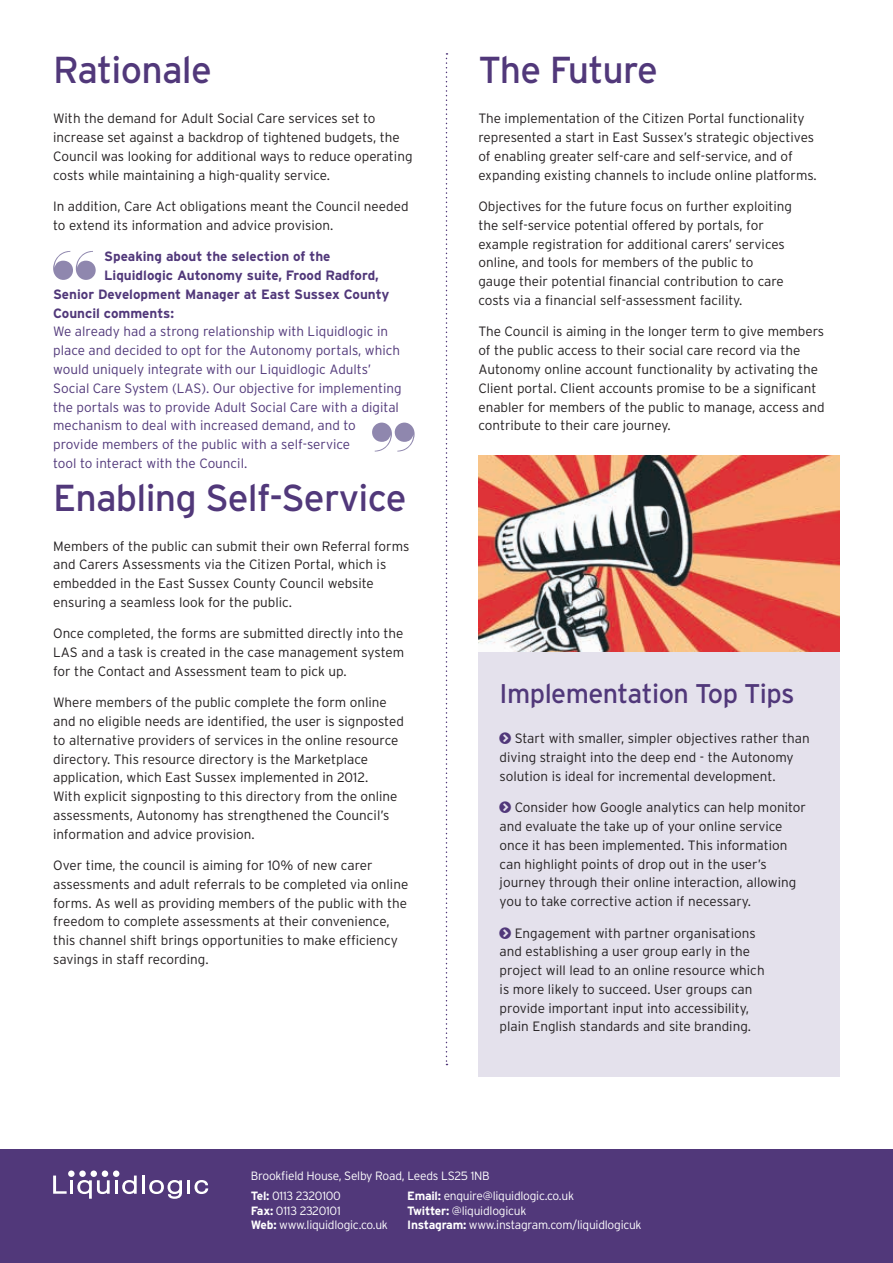
<style>
.page{position:relative;width:893px;height:1263px;background:#fff}
.page>*{position:absolute;margin:0;border:0;box-sizing:border-box;transform-origin:0 0}
.t1{font:37.5px "Interstate";letter-spacing:-.02em;color:#51387a}
.t2{font:27px "Interstate";letter-spacing:-.02em;color:#51387a}
.t3{font:300 13.5px/18.8px "Interstate";color:#231f20}
.t4{font:300 13.5px/18.8px "Interstate";color:#51387a}
.t5{font:700 13.5px "Interstate";color:#51387a}
.t6{font:300 12px/14.4px "Interstate";letter-spacing:-.02em;color:#fff}
.s1{font-weight:700}
</style>
<div class="page">
<div style="left:0;top:1149px;width:893px;height:114px;background:#51387a"></div>
<svg style="left:53px;top:1175px;width:14px;height:19px"></svg>
<hr style="left:70px;top:1180px;width:3px;height:14px;background:#fff">
<hr style="left:115px;top:1180px;width:3px;height:14px;background:#fff">
<svg style="left:122px;top:1175px;width:15px;height:19px"></svg>
<hr style="left:142px;top:1175px;width:3px;height:19px;background:#fff">
<svg style="left:149px;top:1180px;width:33px;height:19px"></svg>
<hr style="left:187px;top:1180px;width:3px;height:14px;background:#fff">
<svg style="left:194px;top:1180px;width:14px;height:14px"></svg>
<div style="left:68px;top:1170px;width:7px;height:7px;background:#fff;border-radius:50%"></div>
<div style="left:79px;top:1170px;width:7px;height:7px;background:#fff;border-radius:50%"></div>
<div style="left:91px;top:1170px;width:6px;height:7px;background:#fff;border-radius:50%"></div>
<div style="left:102px;top:1170px;width:6px;height:7px;background:#fff;border-radius:50%"></div>
<div style="left:113px;top:1170px;width:6px;height:7px;background:#fff;border-radius:50%"></div>
<svg style="left:77px;top:1180px;width:33px;height:19px"></svg>
<div style="left:478px;top:652px;width:362px;height:425px;background:#e4e1ec"></div>
<svg style="left:446px;top:53px;width:1px;height:1012px"></svg>
<svg style="left:53px;top:251px;width:43px;height:29px"></svg>
<svg style="left:372px;top:423px;width:43px;height:29px"></svg>
<img style="left:478px;top:456px;width:362px;height:196px">
<h1 class="t1" style="left:53px;top:49px;width:160px">Rationale</h1>
<p class="t3" style="left:53px;top:109px;width:361px">With the demand for Adult Social Care services set to increase set against a backdrop of tightened budgets, the Council was looking for additional ways to reduce operating costs while maintaining a high-quality service.</p>
<p class="t3" style="left:53px;top:197px;width:357px">In addition, Care Act obligations meant the Council needed to extend its information and advice provision.</p>
<p class="t5" style="left:104px;top:249px;width:228px">Speaking about the selection of the</p>
<p class="t5" style="left:104px;top:268px;width:276px">Liquidlogic Autonomy suite, Frood Radford,</p>
<p class="t5" style="left:53px;top:287px;width:338px">Senior Development Manager at East Sussex County</p>
<p class="t5" style="left:53px;top:305px;width:123px">Council comments:</p>
<p class="t4" style="left:53px;top:322px;width:350px">We already had a strong relationship with Liquidlogic in place and decided to opt for the Autonomy portals, which would uniquely integrate with our Liquidlogic Adults’ Social Care System (LAS). Our objective for implementing the portals was to provide Adult Social Care with a digital mechanism to deal with increased demand, and to provide members of the public with a self-service<br>tool to interact with the Council.</p>
<h1 class="t1" style="left:53px;top:476px;width:355px">Enabling Self-Service</h1>
<p class="t3" style="left:53px;top:536px;width:358px">Members of the public can submit their own Referral forms and Carers Assessments via the Citizen Portal, which is embedded in the East Sussex County Council website ensuring a seamless look for the public.</p>
<p class="t3" style="left:53px;top:624px;width:352px;text-align:justify">Once completed, the forms are submitted directly into the LAS and a task is created in the case management system for the Contact and Assessment team to pick up.</p>
<p class="t3" style="left:53px;top:693px;width:352px">Where members of the public complete the form online and no eligible needs are identified, the user is signposted to alternative providers of services in the online resource directory. This resource directory is the Marketplace application, which East Sussex implemented in 2012.<br>With explicit signposting to this directory from the online assessments, Autonomy has strengthened the Council’s information and advice provision.</p>
<p class="t3" style="left:53px;top:856px;width:357px">Over time, the council is aiming for 10% of new carer assessments and adult referrals to be completed via online forms. As well as providing members of the public with the freedom to complete assessments at their convenience, this channel shift brings opportunities to make efficiency savings in staff recording.</p>
<h1 class="t1" style="left:478px;top:49px;width:181px">The Future</h1>
<p class="t3" style="left:478px;top:109px;width:340px">The implementation of the Citizen Portal functionality represented a start in East Sussex’s strategic objectives of enabling greater self-care and self-service, and of expanding existing channels to include online platforms.</p>
<p class="t3" style="left:478px;top:197px;width:315px">Objectives for the future focus on further exploiting the self-service potential offered by portals, for example registration for additional carers’ services online, and tools for members of the public to gauge their potential financial contribution to care costs via a financial self-assessment facility.</p>
<p class="t3" style="left:478px;top:322px;width:348px">The Council is aiming in the longer term to give members of the public access to their social care record via the Autonomy online account functionality by activating the Client portal. Client accounts promise to be a significant enabler for members of the public to manage, access and contribute to their care journey.</p>
<h2 class="t2" style="left:500px;top:679px;width:296px">Implementation Top Tips</h2>
<p class="t3" style="left:500px;top:729px;width:312px;text-indent:15px">Start with smaller, simpler objectives rather than diving straight into the deep end - the Autonomy solution is ideal for incremental development.</p>
<p class="t3" style="left:500px;top:798px;width:308px;text-indent:15px">Consider how Google analytics can help monitor and evaluate the take up of your online service once it has been implemented. This information can highlight points of drop out in the user’s journey through their online interaction, allowing you to take corrective action if necessary.</p>
<p class="t3" style="left:500px;top:923px;width:266px;text-indent:15px">Engagement with partner organisations and establishing a user group early in the project will lead to an online resource which is more likely to succeed. User groups can provide important input into accessibility, plain English standards and site branding.</p>
<p class="t6" style="left:251px;top:1166px;width:240px;line-height:20.2px">Brookfield House, Selby Road, Leeds LS25 1NB<br><span class="s1">Tel:</span> 0113 2320100</p>
<p class="t6" style="left:251px;top:1203px;width:139px"><span class="s1">Fax:</span> 0113 2320101<br><span class="s1">Web:</span> www.liquidlogic.co.uk</p>
<p class="t6" style="left:407px;top:1189px;width:236px"><span class="s1">Email:</span> enquire@liquidlogic.co.uk<br><span class="s1">Twitter:</span> @liquidlogicuk<br><span class="s1">Instagram:</span> www.instagram.com/liquidlogicuk</p>
</div>
